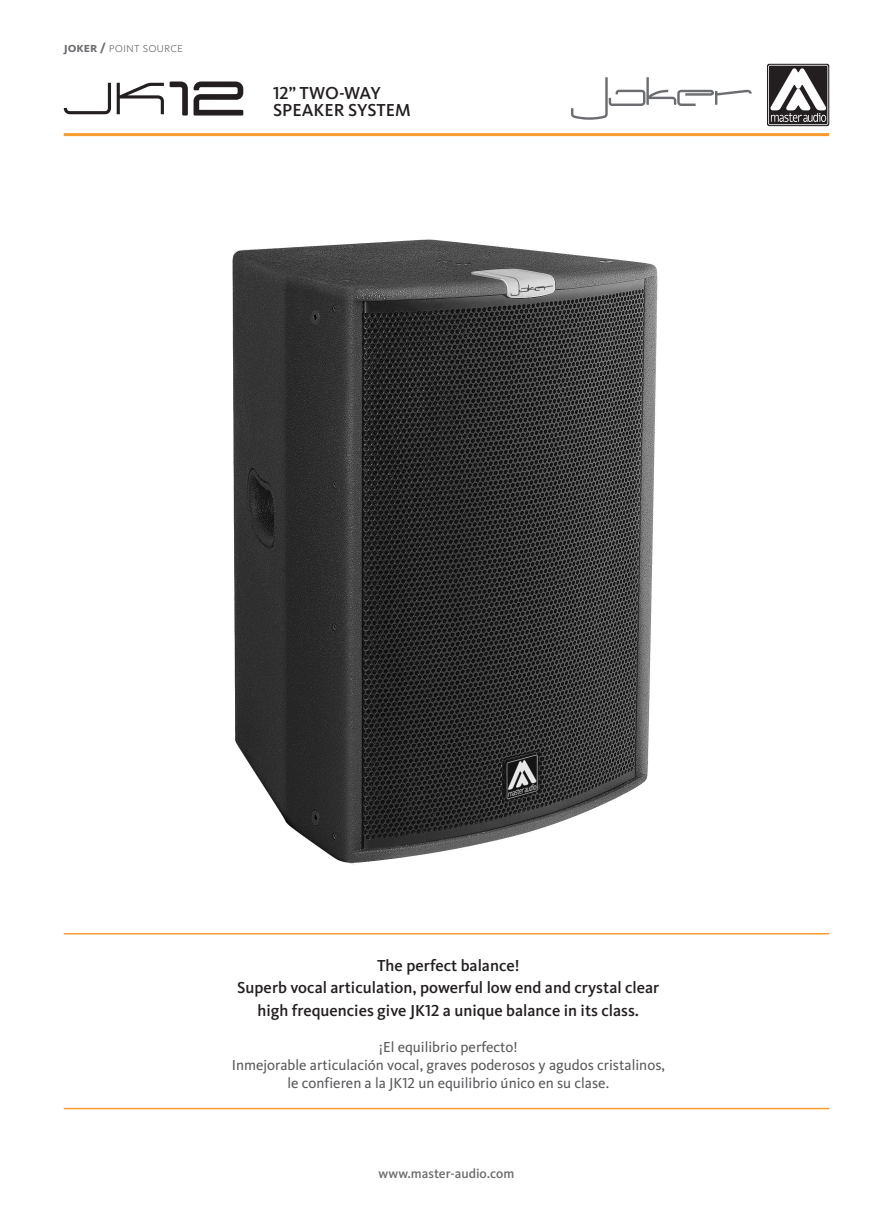
<style>
.page{position:relative;width:893px;height:1212px;background:#fff}
.page>*{position:absolute;margin:0;border:0;box-sizing:border-box;transform-origin:0 0}
.Descripción_ENG{font:18px/16.5px "Kievit OT MA Medium";color:#231f20}
.ENG{font:16.5px/22.5px "Kievit OT MA Medium";color:#231f20;text-align:center}
.ESP{font:15px/18px "Kievit OT MA Book";color:#57585a;text-align:center}
.t1{font:500 13.5px "Kievit OT";color:#6c6d70}
.t2{font:300 13.5px "Kievit OT";color:#6c6d70}
.s1{font-weight:700}
.s2{font-style:inherit}
</style>
<div class="page">
<hr style="left:64px;top:933px;width:765px;height:1px;background:#f89c2d">
<hr style="left:64px;top:1108px;width:765px;height:1px;background:#f89c2d">
<svg style="left:767px;top:64px;width:62px;height:62px"></svg>
<svg style="left:768px;top:65px;width:60px;height:60px"></svg>
<hr style="left:64px;top:133px;width:765px;height:3px;background:#f89c2d">
<svg style="left:571px;top:77px;width:181px;height:43px"></svg>
<svg style="left:194px;top:82px;width:49px;height:34px"></svg>
<svg style="left:170px;top:82px;width:18px;height:34px"></svg>
<svg style="left:117px;top:83px;width:47px;height:31px"></svg>
<svg style="left:64px;top:83px;width:47px;height:31px"></svg>
<img style="left:232px;top:239px;width:426px;height:626px">
<p class="t2" style="left:64px;top:39px;width:121px"><span class="s1">joker /</span> point source</p>
<p class="Descripción_ENG" style="left:273px;top:85px;width:139px">12” TWO-WAY<br>SPEAKER SYSTEM</p>
<p class="ENG" style="left:237px;top:954px;width:424px">The perfect balance!<br>Superb vocal articulation, powerful low end and crystal clear high frequencies give JK12 a unique balance in its class.</p>
<p class="ESP" style="left:379px;top:1038px;width:140px">¡El equilibrio perfecto!</p>
<p class="ESP" style="left:232px;top:1056px;width:435px">Inmejorable articulación vocal, graves poderosos y agudos cristalinos, le confieren a la <span class="s2">JK</span>12 un equilibrio único en su clase.</p>
<p class="t1" style="left:379px;top:1165px;width:137px">www.master-audio.com</p>
</div>
